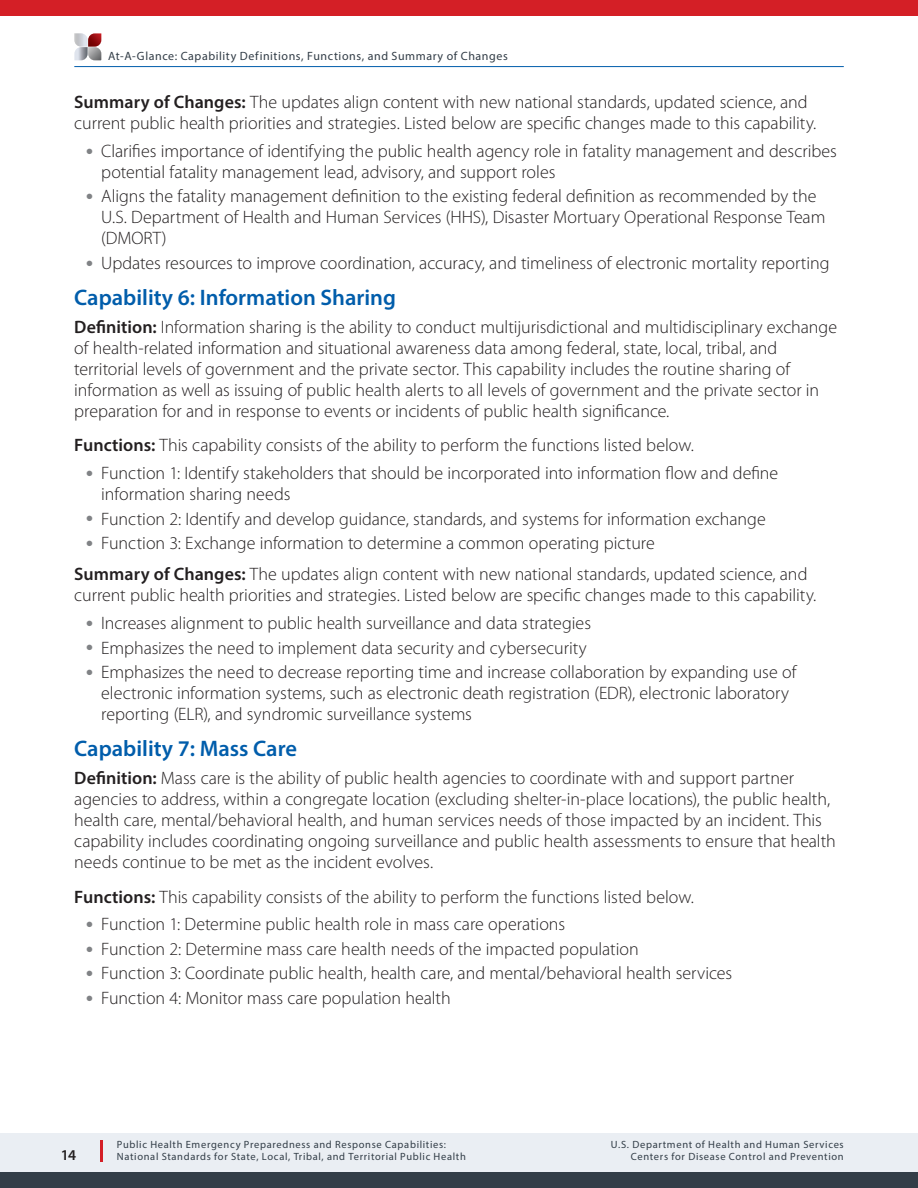
<style>
.page{position:relative;width:918px;height:1188px;background:#fff}
.page>*{position:absolute;margin:0;border:0;box-sizing:border-box;transform-origin:0 0}
.t1{font:600 22.5px "Myriad Pro";color:#015dab}
.t2{font:300 18px/21px "Myriad Pro";color:#231f20}
.t3{font:600 15px "Myriad Pro";color:#231f20}
.t4{font:12px "Myriad Pro";letter-spacing:.045em;color:#323d47}
.t5{font:10.5px/12px "Myriad Pro";letter-spacing:.06em;color:#323d47}
.s1{font-weight:600}
.s2{font-weight:900;font-stretch:semi-expanded;color:#808285}
</style>
<div class="page">
<div style="left:0;top:1133px;width:918px;height:55px;background:#eaeef3"></div>
<div style="left:0;top:1172px;width:918px;height:16px;background:#323d47"></div>
<div style="left:0;top:0;width:918px;height:16px;background:#d41f26"></div>
<hr style="left:100px;top:1140px;width:2px;height:22px;background:#d41f26">
<svg style="left:74px;top:33px;width:27px;height:27px"></svg>
<hr style="left:74px;top:66px;width:770px;height:1px;background:#015dab">
<p class="t4" style="left:108px;top:49px;width:401px">At-A-Glance: Capability Definitions, Functions, and Summary of Changes</p>
<p class="t2" style="left:74px;top:92px;width:743px"><span class="s1">Summary of Changes:</span> The updates align content with new national standards, updated science, and current public health priorities and strategies. Listed below are specific changes made to this capability.</p>
<p class="t2" style="left:101px;top:141px;width:737px;text-indent:-15px"><span class="s2">•</span> Clarifies importance of identifying the public health agency role in fatality management and describes potential fatality management lead, advisory, and support roles</p>
<p class="t2" style="left:101px;top:186px;width:726px;text-indent:-15px"><span class="s2">•</span> Aligns the fatality management definition to the existing federal definition as recommended by the<br>U.S. Department of Health and Human Services (HHS), Disaster Mortuary Operational Response Team (DMORT)</p>
<p class="t2" style="left:86px;top:253px;width:745px"><span class="s2">•</span> Updates resources to improve coordination, accuracy, and timeliness of electronic mortality reporting</p>
<h3 class="t1" style="left:74px;top:283px;width:323px">Capability 6: Information Sharing</h3>
<p class="t2" style="left:74px;top:317px;width:764px"><span class="s1">Definition:</span> Information sharing is the ability to conduct multijurisdictional and multidisciplinary exchange of health-related information and situational awareness data among federal, state, local, tribal, and territorial levels of government and the private sector. This capability includes the routine sharing of information as well as issuing of public health alerts to all levels of government and the private sector in preparation for and in response to events or incidents of public health significance.</p>
<p class="t2" style="left:74px;top:435px;width:621px"><span class="s1">Functions:</span> This capability consists of the ability to perform the functions listed below.</p>
<p class="t2" style="left:101px;top:463px;width:679px;text-indent:-15px"><span class="s2">•</span> Function 1: Identify stakeholders that should be incorporated into information flow and define information sharing needs</p>
<p class="t2" style="left:86px;top:508px;width:681px"><span class="s2">•</span> Function 2: Identify and develop guidance, standards, and systems for information exchange</p>
<p class="t2" style="left:86px;top:533px;width:570px"><span class="s2">•</span> Function 3: Exchange information to determine a common operating picture</p>
<p class="t2" style="left:74px;top:564px;width:743px"><span class="s1">Summary of Changes:</span> The updates align content with new national standards, updated science, and current public health priorities and strategies. Listed below are specific changes made to this capability.</p>
<p class="t2" style="left:86px;top:613px;width:506px"><span class="s2">•</span> Increases alignment to public health surveillance and data strategies</p>
<p class="t2" style="left:86px;top:637px;width:502px"><span class="s2">•</span> Emphasizes the need to implement data security and cybersecurity</p>
<p class="t2" style="left:101px;top:662px;width:697px;text-indent:-15px"><span class="s2">•</span> Emphasizes the need to decrease reporting time and increase collaboration by expanding use of electronic information systems, such as electronic death registration (EDR), electronic laboratory reporting (ELR), and syndromic surveillance systems</p>
<h3 class="t1" style="left:74px;top:734px;width:224px">Capability 7: Mass Care</h3>
<p class="t2" style="left:74px;top:768px;width:763px"><span class="s1">Definition:</span> Mass care is the ability of public health agencies to coordinate with and support partner agencies to address, within a congregate location (excluding shelter-in-place locations), the public health, health care, mental/behavioral health, and human services needs of those impacted by an incident. This capability includes coordinating ongoing surveillance and public health assessments to ensure that health needs continue to be met as the incident evolves.</p>
<p class="t2" style="left:74px;top:886px;width:621px"><span class="s1">Functions:</span> This capability consists of the ability to perform the functions listed below.</p>
<p class="t2" style="left:86px;top:914px;width:480px"><span class="s2">•</span> Function 1: Determine public health role in mass care operations</p>
<p class="t2" style="left:86px;top:939px;width:554px"><span class="s2">•</span> Function 2: Determine mass care health needs of the impacted population</p>
<p class="t2" style="left:86px;top:963px;width:647px"><span class="s2">•</span> Function 3: Coordinate public health, health care, and mental/behavioral health services</p>
<p class="t2" style="left:86px;top:988px;width:366px"><span class="s2">•</span> Function 4: Monitor mass care population health</p>
<p class="t3" style="left:61px;top:1145px;width:17px">14</p>
<p class="t5" style="left:117px;top:1139px;width:350px">Public Health Emergency Preparedness and Response Capabilities:<br>National Standards for State, Local, Tribal, and Territorial Public Health</p>
<p class="t5" style="left:611px;top:1139px;width:234px;text-align:right">U.S. Department of Health and Human Services<br>Centers for Disease Control and Prevention</p>
</div>
